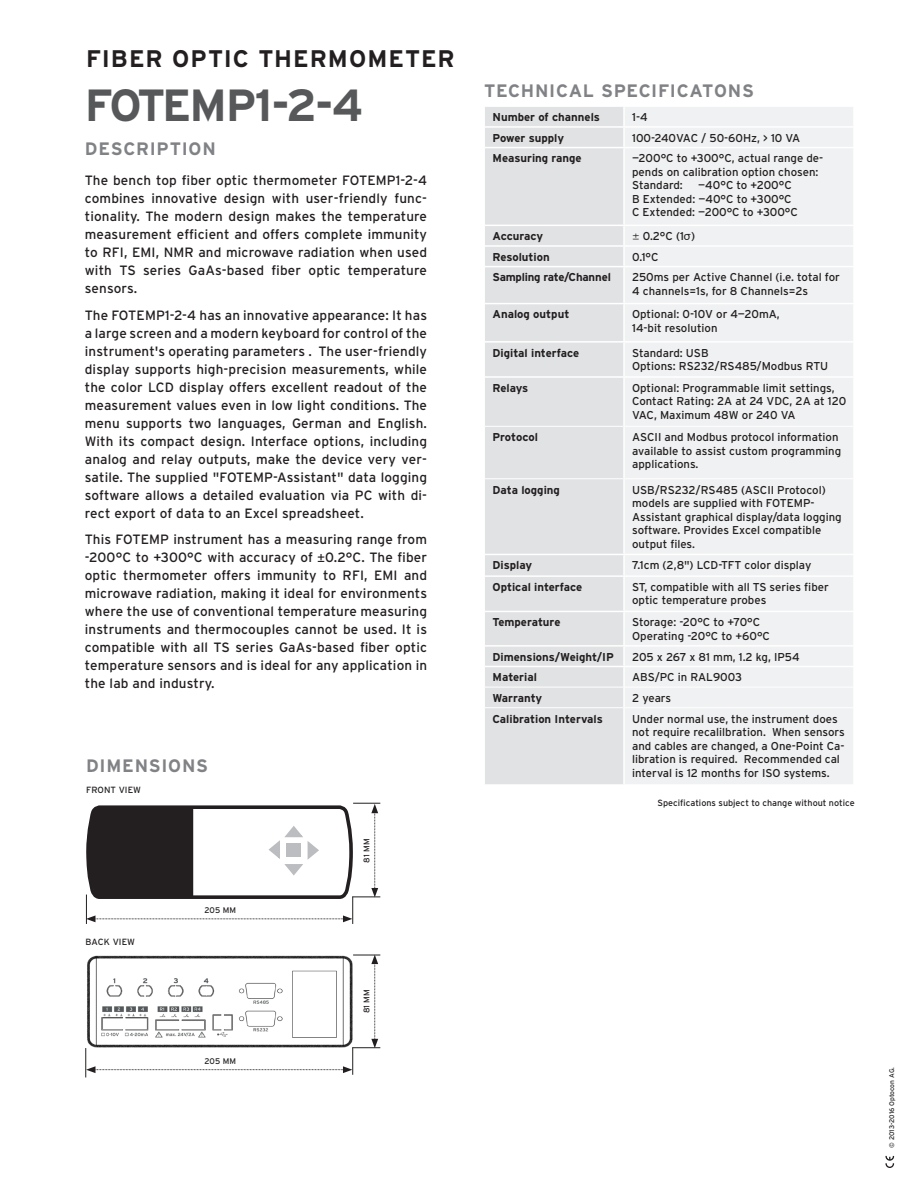
<style>
.page{position:relative;width:918px;height:1188px;background:#fff}
.page>*{position:absolute;margin:0;border:0;box-sizing:border-box;transform-origin:0 0}
.t1{font:700 45px "Interstate";letter-spacing:-.055em;color:#57585a}
.t2{font:700 24px "Interstate";letter-spacing:.04em;color:#231f20}
.OPTO_copy{font:700 18px "Interstate";letter-spacing:.035em;color:#808285}
.OPTO_headline{font:700 18px "Interstate";letter-spacing:.04em;color:#808285}
.OPTO_copy-2{font:13.5px/18px "Interstate";letter-spacing:.01em;color:#231f20;text-align:justify}
.OPTO_copy-3{font:11.4px/13.5px "Interstate";color:#231f20}
.OPTO_copy-4{font:700 11.4px "Interstate";color:#231f20}
.OPTO_copy-5{font:700 11.4px "Interstate";letter-spacing:-.02em;color:#231f20}
.OPTO_copy-6{font:11.4px "Interstate";letter-spacing:-.02em;color:#231f20}
.OPTO_copy-7{font:9px "Interstate";color:#231f20}
.OPTO_copy-8{font:8.25px "Interstate";letter-spacing:.01em;color:#231f20}
.t3{font:6.75px "Interstate";color:#231f20}
.s1{font-family:"Arial"}
.s2{font-family:"Avenir LT Std"}
</style>
<div class="page">
<div style="left:485px;top:107px;width:138px;height:677px;background:#e1e2e4"></div>
<div style="left:625px;top:107px;width:228px;height:677px;background:#f0f1f2"></div>
<hr style="left:484px;top:426px;width:139px;height:1px;background:#fff">
<hr style="left:625px;top:426px;width:228px;height:1px;background:#fff">
<hr style="left:484px;top:478px;width:139px;height:1px;background:#fff">
<hr style="left:625px;top:478px;width:228px;height:1px;background:#fff">
<hr style="left:484px;top:687px;width:139px;height:1px;background:#fff">
<hr style="left:625px;top:687px;width:228px;height:1px;background:#fff">
<hr style="left:484px;top:707px;width:139px;height:1px;background:#fff">
<hr style="left:625px;top:707px;width:228px;height:1px;background:#fff">
<hr style="left:485px;top:126px;width:139px;height:2px;background:#fff">
<hr style="left:624px;top:126px;width:231px;height:2px;background:#fff">
<hr style="left:485px;top:147px;width:139px;height:1px;background:#fff">
<hr style="left:624px;top:147px;width:231px;height:1px;background:#fff">
<hr style="left:485px;top:225px;width:139px;height:1px;background:#fff">
<hr style="left:624px;top:225px;width:231px;height:1px;background:#fff">
<hr style="left:485px;top:245px;width:139px;height:2px;background:#fff">
<hr style="left:624px;top:245px;width:231px;height:2px;background:#fff">
<hr style="left:485px;top:266px;width:139px;height:1px;background:#fff">
<hr style="left:624px;top:266px;width:231px;height:1px;background:#fff">
<hr style="left:485px;top:303px;width:139px;height:1px;background:#fff">
<hr style="left:624px;top:303px;width:231px;height:1px;background:#fff">
<hr style="left:485px;top:341px;width:139px;height:2px;background:#fff">
<hr style="left:624px;top:341px;width:231px;height:2px;background:#fff">
<hr style="left:485px;top:376px;width:139px;height:2px;background:#fff">
<hr style="left:624px;top:376px;width:231px;height:2px;background:#fff">
<hr style="left:485px;top:554px;width:139px;height:1px;background:#fff">
<hr style="left:624px;top:554px;width:231px;height:1px;background:#fff">
<hr style="left:485px;top:575px;width:139px;height:2px;background:#fff">
<hr style="left:624px;top:575px;width:231px;height:2px;background:#fff">
<hr style="left:485px;top:611px;width:139px;height:1px;background:#fff">
<hr style="left:624px;top:611px;width:231px;height:1px;background:#fff">
<hr style="left:485px;top:645px;width:139px;height:2px;background:#fff">
<hr style="left:624px;top:645px;width:231px;height:2px;background:#fff">
<hr style="left:485px;top:666px;width:139px;height:1px;background:#fff">
<hr style="left:624px;top:666px;width:231px;height:1px;background:#fff">
<svg style="left:85px;top:803px;width:295px;height:121px"></svg>
<div style="left:287px;top:843px;width:14px;height:14px;background:#bcbdc0"></div>
<svg style="left:85px;top:955px;width:295px;height:122px"></svg>
<svg style="left:885px;top:1156px;width:9px;height:12px"></svg>
<p class="t2" style="left:86px;top:44px;width:370px">FIBER OPTIC THERMOMETER</p>
<p class="t1" style="left:85px;top:77px;width:280px">FOTEMP1-2-4</p>
<p class="OPTO_headline" style="left:85px;top:137px;width:132px">DESCRIPTION</p>
<p class="OPTO_copy-2" style="left:85px;top:171px;width:344px">The bench top fiber optic thermometer FOTEMP1-2-4 combines innovative design with user-friendly func&shy;tionality. The modern design makes the temperature measurement efficient and offers complete immunity to RFI, EMI, NMR and microwave radiation when used with TS series GaAs-based fiber optic temperature sensors.</p>
<p class="OPTO_copy-2" style="left:85px;top:306px;width:344px">The FOTEMP1-2-4 has an innovative appearance: It has a large screen and a modern keyboard for control of the instrument's operating parameters . The user-friendly display supports high-precision measurements, while the color LCD display offers excellent readout of the measurement values even in low light conditions. The menu supports two languages, German and English.<br>With its compact design. Interface options, including analog and relay outputs, make the device very ver&shy;satile. The supplied "FOTEMP-Assistant" data logging software allows a detailed evaluation via PC with di&shy;rect export of data to an Excel spreadsheet.</p>
<p class="OPTO_copy-2" style="left:85px;top:531px;width:344px">This FOTEMP instrument has a measuring range from -200°C to +300°C with accuracy of <span class="s1">±</span>0.2°C. The fiber optic thermometer offers immunity to RFI, EMI and microwave radiation, making it ideal for environments where the use of conventional temperature measuring instruments and thermocouples cannot be used. It is compatible with all TS series GaAs-based fiber optic temperature sensors and is ideal for any application in the lab and industry.</p>
<p class="OPTO_headline" style="left:86px;top:755px;width:123px">DIMENSIONS</p>
<p class="OPTO_copy-7" style="left:86px;top:784px;width:56px">FRONT VIEW</p>
<p class="OPTO_copy-7" style="left:86px;top:936px;width:51px">BACK VIEW</p>
<p class="OPTO_copy-8" style="left:205px;top:906px;width:33px">205 MM</p>
<p class="OPTO_copy-8" style="left:205px;top:1056px;width:33px">205 MM</p>
<p class="OPTO_copy-8" style="left:361px;top:863px;width:26px;rotate:-90deg">81 MM</p>
<p class="OPTO_copy-8" style="left:361px;top:1013px;width:26px;rotate:-90deg">81 MM</p>
<p class="OPTO_copy" style="left:484px;top:80px;width:271px">TECHNICAL SPECIFICATONS</p>
<p class="OPTO_copy-4" style="left:493px;top:110px;width:109px">Number of channels</p>
<p class="OPTO_copy-3" style="left:632px;top:110px;width:17px">1-4</p>
<p class="OPTO_copy-4" style="left:493px;top:131px;width:73px">Power supply</p>
<p class="OPTO_copy-3" style="left:632px;top:131px;width:170px">100-240VAC / 50-60Hz, &gt; 10 VA</p>
<p class="OPTO_copy-4" style="left:493px;top:151px;width:91px">Measuring range</p>
<p class="OPTO_copy-3" style="left:632px;top:152px;width:193px">—200°C to +300°C, actual range de&shy;pends on calibration option chosen:</p>
<p class="OPTO_copy-3" style="left:632px;top:179px;width:52px">Standard:</p>
<p class="OPTO_copy-3" style="left:698px;top:179px;width:95px">—40°C to +200°C</p>
<p class="OPTO_copy-3" style="left:632px;top:192px;width:161px">B Extended: —40°C to +300°C</p>
<p class="OPTO_copy-3" style="left:632px;top:206px;width:167px">C Extended: —200°C to +300°C</p>
<p class="OPTO_copy-4" style="left:493px;top:229px;width:52px">Accuracy</p>
<p class="OPTO_copy-3" style="left:632px;top:229px;width:64px"><span class="s2">±</span> 0.2°C (1<span class="s1">σ</span>)</p>
<p class="OPTO_copy-4" style="left:493px;top:250px;width:59px">Resolution</p>
<p class="OPTO_copy-3" style="left:632px;top:250px;width:28px">0.1°C</p>
<p class="OPTO_copy-5" style="left:493px;top:270px;width:120px">Sampling rate/Channel</p>
<p class="OPTO_copy-3" style="left:632px;top:271px;width:209px">250ms per Active Channel (i.e. total for<br>4 channels=1s, for 8 Channels=2s</p>
<p class="OPTO_copy-4" style="left:493px;top:307px;width:78px">Analog output</p>
<p class="OPTO_copy-3" style="left:632px;top:308px;width:149px">Optional: 0-10V or 4—20mA,</p>
<p class="OPTO_copy-3" style="left:632px;top:321px;width:87px">14-bit resolution</p>
<p class="OPTO_copy-4" style="left:493px;top:346px;width:88px">Digital interface</p>
<p class="OPTO_copy-3" style="left:632px;top:346px;width:78px">Standard: USB</p>
<p class="OPTO_copy-3" style="left:632px;top:359px;width:198px">Options: RS232/RS485/Modbus RTU</p>
<p class="OPTO_copy-4" style="left:493px;top:381px;width:37px">Relays</p>
<p class="OPTO_copy-3" style="left:632px;top:381px;width:204px">Optional: Programmable limit settings,</p>
<p class="OPTO_copy-3" style="left:632px;top:394px;width:216px">Contact Rating: 2A at 24 VDC, 2A at 120<br>VAC, Maximum 48W or 240 VA</p>
<p class="OPTO_copy-4" style="left:493px;top:430px;width:47px">Protocol</p>
<p class="OPTO_copy-3" style="left:632px;top:430px;width:211px">ASCII and Modbus protocol information available to assist custom programming applications.</p>
<p class="OPTO_copy-4" style="left:493px;top:483px;width:69px">Data logging</p>
<p class="OPTO_copy-3" style="left:632px;top:483px;width:211px">USB/RS232/RS485 (ASCII Protocol) models are supplied with FOTEMP-<br>Assistant graphical display/data logging software. Provides Excel compatible output files.</p>
<p class="OPTO_copy-4" style="left:493px;top:558px;width:41px">Display</p>
<p class="OPTO_copy-3" style="left:632px;top:558px;width:181px">7.1cm (2,8") LCD-TFT color display</p>
<p class="OPTO_copy-4" style="left:493px;top:580px;width:91px">Optical interface</p>
<p class="OPTO_copy-3" style="left:632px;top:580px;width:198px">ST, compatible with all TS series fiber optic temperature probes</p>
<p class="OPTO_copy-4" style="left:493px;top:615px;width:69px">Temperature</p>
<p class="OPTO_copy-6" style="left:632px;top:615px;width:130px">Storage: -20°C to +70°C</p>
<p class="OPTO_copy-3" style="left:632px;top:629px;width:139px">Operating -20°C to +60°C</p>
<p class="OPTO_copy-4" style="left:493px;top:650px;width:123px">Dimensions/Weight/IP</p>
<p class="OPTO_copy-3" style="left:632px;top:650px;width:169px">205 x 267 x 81 mm, 1.2 kg, IP54</p>
<p class="OPTO_copy-4" style="left:493px;top:670px;width:46px">Material</p>
<p class="OPTO_copy-3" style="left:632px;top:670px;width:112px">ABS/PC in RAL9003</p>
<p class="OPTO_copy-4" style="left:493px;top:691px;width:51px">Warranty</p>
<p class="OPTO_copy-3" style="left:632px;top:691px;width:41px">2 years</p>
<p class="OPTO_copy-4" style="left:493px;top:712px;width:112px">Calibration Intervals</p>
<p class="OPTO_copy-3" style="left:632px;top:712px;width:214px">Under normal use, the instrument does not require recalilbration. When sensors and cables are changed, a One-Point Ca&shy;libration is required. Recommended cal interval is 12 months for ISO systems.</p>
<p class="OPTO_copy-7" style="left:657px;top:798px;width:199px">Specifications subject to change without notice</p>
<p class="t3" style="left:888px;top:1148px;width:82px;rotate:-90deg">© 2013-2016 Optocon AG.</p>
</div>
